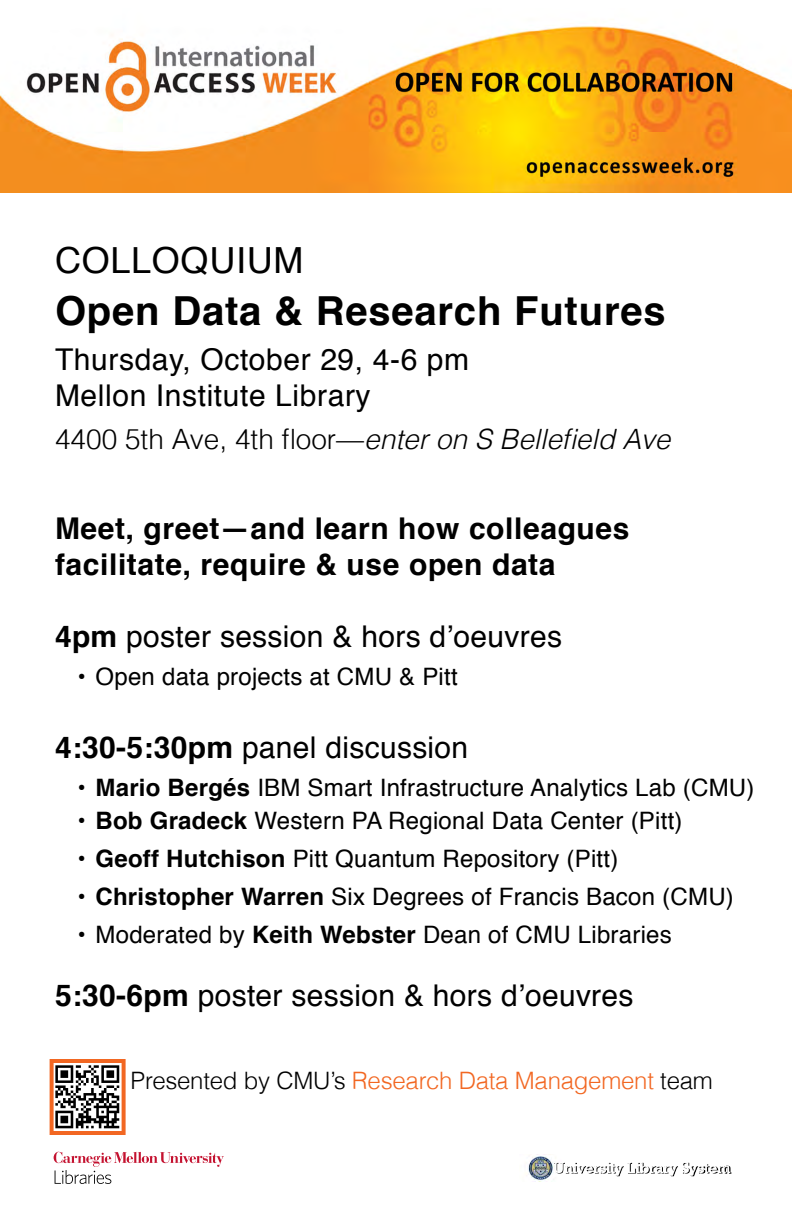
<style>
.page{position:relative;width:792px;height:1224px;background:#fff}
.page>*{position:absolute;margin:0;border:0;box-sizing:border-box;transform-origin:0 0}
.t1{font:700 40px "Helvetica";letter-spacing:.02em;color:#000}
.t2{font:36px "Helvetica";letter-spacing:.02em;color:#000}
.t3{font:30px/36px "Helvetica";letter-spacing:.01em;color:#000}
.t4{font:700 30px/36px "Helvetica";letter-spacing:.02em;color:#000}
.t5{font:italic 300 28px "Helvetica";color:#000}
.t6{font:24px "Helvetica";letter-spacing:.01em;color:#000}
.t7{font:300 24px "Helvetica";letter-spacing:-.01em;color:#f26722}
.s1{font-style:normal}
.s2{font-weight:700}
.s3{color:#000}
</style>
<div class="page">
<img style="left:0;top:26px;width:792px;height:166px">
<svg style="left:54px;top:1152px;width:170px;height:32px"></svg>
<img style="left:528px;top:1154px;width:22px;height:28px">
<img style="left:550px;top:1160px;width:182px;height:17px">
<img style="left:55px;top:1065px;width:65px;height:64px">
<div style="left:50px;top:1059px;width:76px;height:76px;border:4px solid #f26722"></div>
<h2 class="t2" style="left:55px;top:232px;width:250px">COLLOQUIUM</h2>
<h1 class="t1" style="left:55px;top:279px;width:612px">Open Data &amp; Research Futures</h1>
<p class="t3" style="left:55px;top:343px;width:416px">Thursday, October 29, 4-6 pm<br>Mellon Institute Library</p>
<p class="t5" style="left:55px;top:417px;width:617px"><span class="s1">4400 5th Ave, 4th floor—</span>enter on S Bellefield Ave</p>
<p class="t4" style="left:55px;top:511px;width:576px">Meet, greet—and learn how colleagues facilitate, require &amp; use open data</p>
<p class="t3" style="left:55px;top:619px;width:509px"><span class="s2">4pm</span> poster session &amp; hors d’oeuvres</p>
<p class="t6" style="left:78px;top:658px;width:382px">• Open data projects at CMU &amp; Pitt</p>
<p class="t3" style="left:55px;top:731px;width:415px"><span class="s2">4:30-5:30pm</span> panel discussion</p>
<p class="t6" style="left:78px;top:769px;width:678px"><span class="s2">• Mario Bergés</span> IBM Smart Infrastructure Analytics Lab (CMU)</p>
<p class="t6" style="left:78px;top:803px;width:607px"><span class="s2">• Bob Gradeck</span> Western PA Regional Data Center (Pitt)</p>
<p class="t6" style="left:78px;top:840px;width:542px"><span class="s2">• Geoff Hutchison</span> Pitt Quantum Repository (Pitt)</p>
<p class="t6" style="left:78px;top:878px;width:658px"><span class="s2">• Christopher Warren</span> Six Degrees of Francis Bacon (CMU)</p>
<p class="t6" style="left:78px;top:916px;width:596px">• Moderated by <span class="s2">Keith Webster</span> Dean of CMU Libraries</p>
<p class="t3" style="left:55px;top:978px;width:580px"><span class="s2">5:30-6pm</span> poster session &amp; hors d’oeuvres</p>
<p class="t7" style="left:131px;top:1061px;width:584px"><span class="s3">Presented by CMU’s</span> Research Data Management <span class="s3">team</span></p>
</div>
